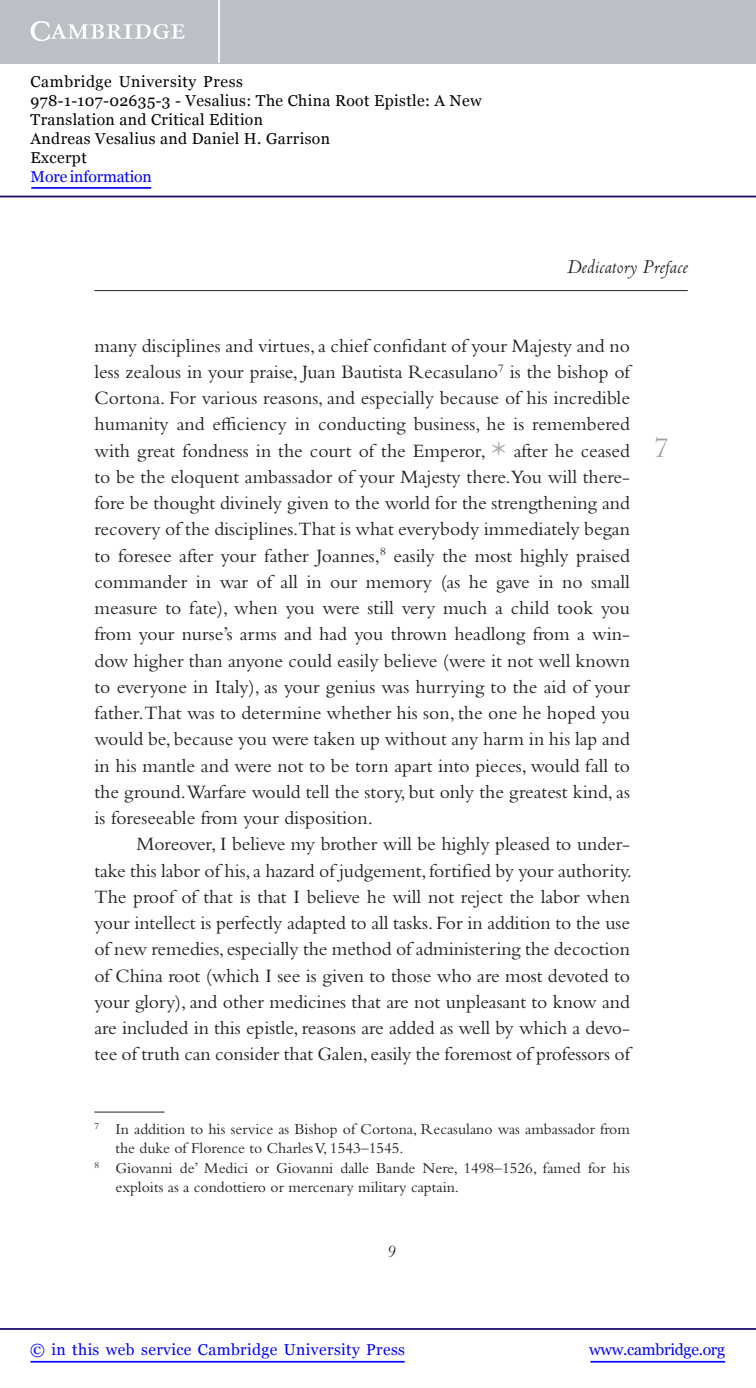
<style>
.page{position:relative;width:756px;height:1388px;background:#fff}
.page>*{position:absolute;margin:0;border:0;box-sizing:border-box;transform-origin:0 0}
.t1{font:26.25px "Charlemagne Std";color:#9d9fa2}
.t2{font:italic 21px "Centaur MT Std";letter-spacing:.01em;color:#231f20}
.t3{font:19.6px/26.2px "Bembo Std";color:#231f20;text-align:justify}
.t4{font:italic 18.38px "Centaur MT Std";color:#231f20}
.t5{font:15.75px "Bembo Std";color:#231f20}
.t6{font:15.75px/18.9px "Georgia";letter-spacing:.025em;color:#000}
.t7{font:15.75px "Georgia";letter-spacing:.025em;color:#00f}
.t8{font:15.75px "Georgia";letter-spacing:-.015em;color:#00f}
.t9{font:15.75px "Georgia";letter-spacing:-.01em;color:#00f}
.s1{font-family:"Adobe Garamond Pro";font-size:40.25px;color:#b0b1b5}
</style>
<div class="page">
<hr style="left:94px;top:290px;width:594px;height:1px;background:#231f20">
<hr style="left:94px;top:1112px;width:70px;height:1px;background:#231f20">
<hr style="left:591px;top:1361px;width:134px;height:1px;background:#00f">
<hr style="left:0;top:1328px;width:756px;height:2px;background:#150666">
<hr style="left:31px;top:1361px;width:374px;height:1px;background:#00f">
<div style="left:0;top:0;width:756px;height:63px;background:#bac0c6"></div>
<svg style="left:31px;top:21px;width:154px;height:20px"></svg>
<hr style="left:218px;top:0;width:2px;height:63px;background:#fff">
<hr style="left:0;top:196px;width:756px;height:1px;background:#150666">
<hr style="left:31px;top:187px;width:120px;height:2px;background:#00f">
<p class="t6" style="left:31px;top:73px;width:453px">Cambridge University Press<br>978-1-107-02635-3 - Vesalius: The China Root Epistle: A New Translation and Critical Edition<br>Andreas Vesalius and Daniel H. Garrison<br>Excerpt</p>
<p class="t9" style="left:31px;top:167px;width:123px">More information</p>
<p class="t2" style="left:567px;top:258px;width:122px">Dedicatory Preface</p>
<p class="t3" style="left:94px;top:334px;width:537px">many disciplines and virtues, a chief confidant of your Majesty and no less zealous in your praise, Juan Bautista Recasulano <sup>7</sup> is the bishop of Cortona. For various reasons, and especially because of his incredible humanity and efficiency in conducting business, he is remembered with great fondness in the court of the Emperor, <span class="s1">*</span> after he ceased to be the eloquent ambassador of your Majesty there.You will there&shy;fore be thought divinely given to the world for the strengthening and recovery of the disciplines.That is what everybody immediately began to foresee after your father Joannes, <sup>8</sup> easily the most highly praised commander in war of all in our memory (as he gave in no small measure to fate), when you were still very much a child took you from your nurse’s arms and had you thrown headlong from a win&shy;dow higher than anyone could easily believe (were it not well known to everyone in Italy), as your genius was hurrying to the aid of your father.That was to determine whether his son, the one he hoped you would be, because you were taken up without any harm in his lap and in his mantle and were not to be torn apart into pieces, would fall to the ground.Warfare would tell the story, but only the greatest kind, as is foreseeable from your disposition.</p>
<p class="t3" style="left:94px;top:833px;width:539px;text-indent:42px">Moreover, I believe my brother will be highly pleased to under&shy;take this labor of his, a hazard of judgement, fortified by your authority.<br>The proof of that is that I believe he will not reject the labor when your intellect is perfectly adapted to all tasks. For in addition to the use of new remedies, especially the method of administering the decoction of China root (which I see is given to those who are most devoted to your glory), and other medicines that are not unpleasant to know and are included in this epistle, reasons are added as well by which a devo&shy;tee of truth can consider that Galen, easily the foremost of professors of</p>
<h1 class="t1" style="left:654px;top:432px;width:15px">7</h1>
<p class="t5" style="left:94px;top:1123px;width:537px"><sup>7</sup> In addition to his service as Bishop of Cortona, Recasulano was ambassador from</p>
<p class="t5" style="left:115px;top:1142px;width:290px">the duke of Florence to Charles V, 1543–1545.</p>
<p class="t5" style="left:94px;top:1162px;width:537px"><sup>8</sup> Giovanni de’ Medici or Giovanni dalle Bande Nere, 1498–1526, famed for his</p>
<p class="t5" style="left:115px;top:1181px;width:345px">exploits as a condottiero or mercenary military captain.</p>
<p class="t4" style="left:387px;top:1244px;width:10px">9</p>
<p class="t7" style="left:30px;top:1339px;width:376px">© in this web service Cambridge University Press</p>
<p class="t8" style="left:589px;top:1339px;width:137px">www.cambridge.org</p>
</div>
